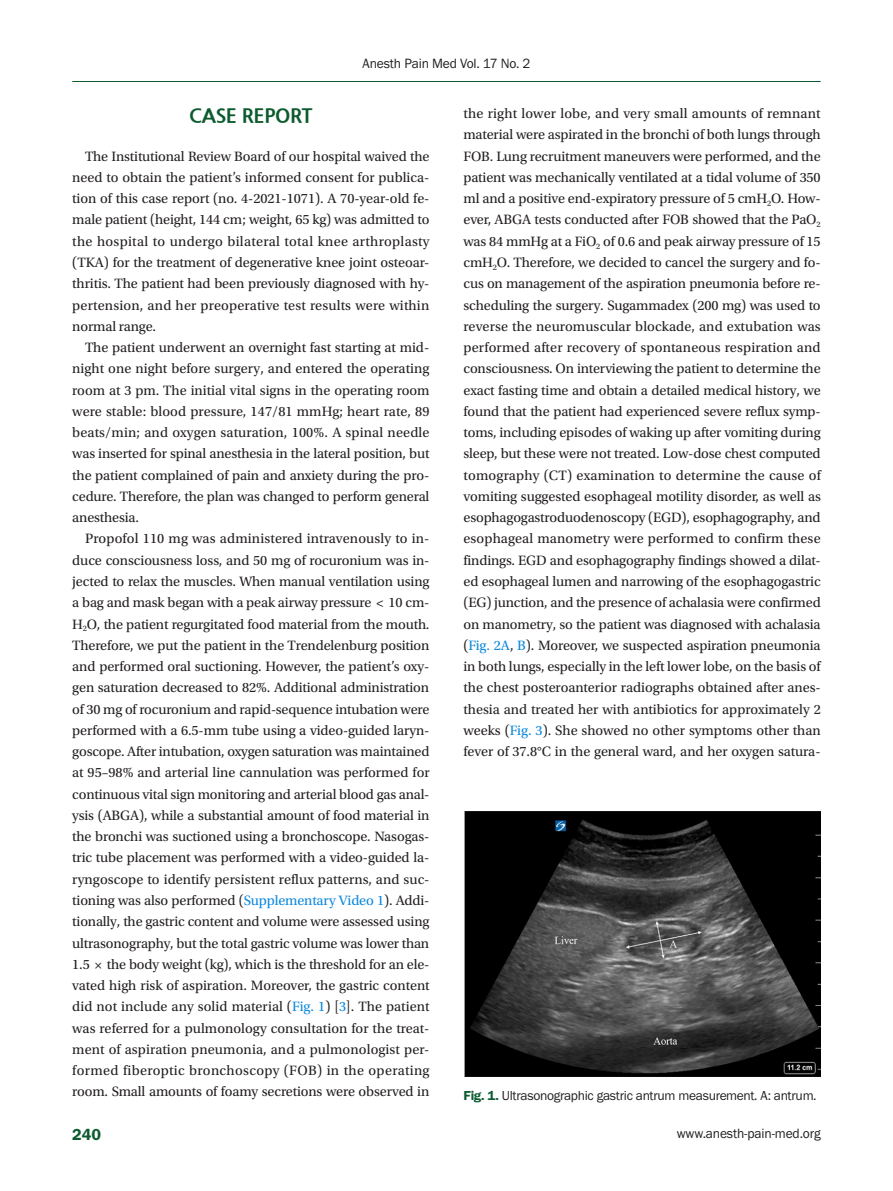
<style>
.page{position:relative;width:893px;height:1191px;background:#fff}
.page>*{position:absolute;margin:0;border:0;box-sizing:border-box;transform-origin:0 0}
.body-title{font:800 19.5px "Nanum Gothic";letter-spacing:-.02em;color:#0c5b2f}
.t1{font:600 16.5px "Franklin Gothic FS";color:#0c5b2f}
.body{font:14.25px/21.3px "Utopia Std";letter-spacing:-.01em;color:#231f20;text-align:justify}
.t2{font:13.95px "Franklin Gothic FS";letter-spacing:-.01em;color:#231f20}
.fig-caption{font:13.5px "Franklin Gothic FS";letter-spacing:-.02em;color:#231f20}
.s1{color:#0b88de}
.s2{font-weight:600;color:#0c5b2f}
</style>
<div class="page">
<img style="left:464px;top:811px;width:357px;height:265px">
<hr style="left:72px;top:81px;width:749px;height:1px;background:#0c5b2f">
<p class="t2" style="left:362px;top:56px;width:170px">Anesth Pain Med Vol. 17 No. 2</p>
<p class="body-title" style="left:189px;top:105px;width:125px">CASE REPORT</p>
<p class="body" style="left:72px;top:146px;width:359px;text-indent:13px">The Institutional Review Board of our hospital waived the need to obtain the patient’s informed consent for publica&shy;tion of this case report (no. 4-2021-1071). A 70-year-old fe&shy;male patient (height, 144 cm; weight, 65 kg) was admitted to the hospital to undergo bilateral total knee arthroplasty (TKA) for the treatment of degenerative knee joint osteoar&shy;thritis. The patient had been previously diagnosed with hy&shy;pertension, and her preoperative test results were within normal range.</p>
<p class="body" style="left:72px;top:337px;width:359px;text-indent:13px">The patient underwent an overnight fast starting at mid&shy;night one night before surgery, and entered the operating room at 3 pm. The initial vital signs in the operating room were stable: blood pressure, 147/81 mmHg; heart rate, 89 beats/min; and oxygen saturation, 100%. A spinal needle was inserted for spinal anesthesia in the lateral position, but the patient complained of pain and anxiety during the pro&shy;cedure. Therefore, the plan was changed to perform general anesthesia.</p>
<p class="body" style="left:72px;top:528px;width:359px;text-indent:13px">Propofol 110 mg was administered intravenously to in&shy;duce consciousness loss, and 50 mg of rocuronium was in&shy;jected to relax the muscles. When manual ventilation using a bag and mask began with a peak airway pressure &lt; 10 cm-H<sub>2</sub>O, the patient regurgitated food material from the mouth.<br>Therefore, we put the patient in the Trendelenburg position and performed oral suctioning. However, the patient’s oxy&shy;gen saturation decreased to 82%. Additional administration of 30 mg of rocuronium and rapid-sequence intubation were performed with a 6.5-mm tube using a video-guided laryn&shy;goscope. After intubation, oxygen saturation was maintained at 95–98% and arterial line cannulation was performed for continuous vital sign monitoring and arterial blood gas anal&shy;ysis (ABGA), while a substantial amount of food material in the bronchi was suctioned using a bronchoscope. Nasogas&shy;tric tube placement was performed with a video-guided la&shy;ryngoscope to identify persistent reflux patterns, and suc&shy;tioning was also performed (<span class="s1">Supplementary Video 1</span>). Addi&shy;tionally, the gastric content and volume were assessed using ultrasonography, but the total gastric volume was lower than 1.5 × the body weight (kg), which is the threshold for an ele&shy;vated high risk of aspiration. Moreover, the gastric content did not include any solid material (<span class="s1">Fig. 1</span>) [<span class="s1">3</span>]. The patient was referred for a pulmonology consultation for the treat&shy;ment of aspiration pneumonia, and a pulmonologist per&shy;formed fiberoptic bronchoscopy (FOB) in the operating room. Small amounts of foamy secretions were observed in</p>
<p class="body" style="left:463px;top:103px;width:359px">the right lower lobe, and very small amounts of remnant material were aspirated in the bronchi of both lungs through FOB. Lung recruitment maneuvers were performed, and the patient was mechanically ventilated at a tidal volume of 350 ml and a positive end-expiratory pressure of 5 cmH<sub>2</sub>O. How&shy;ever, ABGA tests conducted after FOB showed that the PaO<sub>2 </sub>was 84 mmHg at a FiO<sub>2</sub> of 0.6 and peak airway pressure of 15 cmH<sub>2</sub>O. Therefore, we decided to cancel the surgery and fo&shy;cus on management of the aspiration pneumonia before re&shy;scheduling the surgery. Sugammadex (200 mg) was used to reverse the neuromuscular blockade, and extubation was performed after recovery of spontaneous respiration and consciousness. On interviewing the patient to determine the exact fasting time and obtain a detailed medical history, we found that the patient had experienced severe reflux symp&shy;toms, including episodes of waking up after vomiting during sleep, but these were not treated. Low-dose chest computed tomography (CT) examination to determine the cause of vomiting suggested esophageal motility disorder, as well as esophagogastroduodenoscopy (EGD), esophagography, and esophageal manometry were performed to confirm these findings. EGD and esophagography findings showed a dilat&shy;ed esophageal lumen and narrowing of the esophagogastric (EG) junction, and the presence of achalasia were confirmed on manometry, so the patient was diagnosed with achalasia (<span class="s1">Fig. 2A</span>, <span class="s1">B</span>). Moreover, we suspected aspiration pneumonia in both lungs, especially in the left lower lobe, on the basis of the chest posteroanterior radiographs obtained after anes&shy;thesia and treated her with antibiotics for approximately 2 weeks (<span class="s1">Fig. 3</span>). She showed no other symptoms other than fever of 37.8°C in the general ward, and her oxygen satura-</p>
<p class="fig-caption" style="left:463px;top:1088px;width:355px"><span class="s2">Fig. 1.</span> Ultrasonographic gastric antrum measurement. A: antrum.</p>
<p class="t1" style="left:72px;top:1125px;width:30px">240</p>
<p class="t2" style="left:677px;top:1125px;width:146px">www.anesth-pain-med.org</p>
</div>
